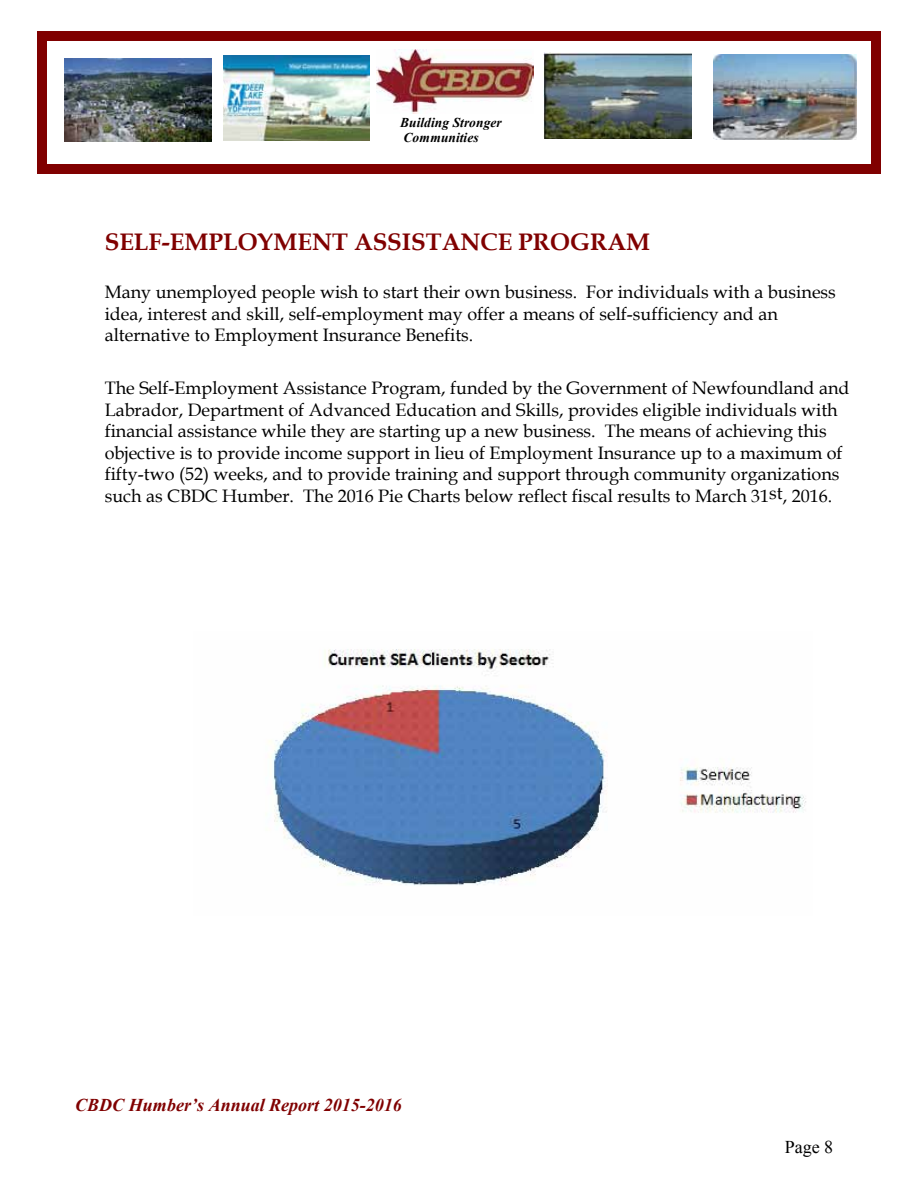
<style>
.page{position:relative;width:918px;height:1188px;background:#fff}
.page>*{position:absolute;margin:0;border:0;box-sizing:border-box;transform-origin:0 0}
.t1{font:700 24px "Book Antiqua";color:#800000}
.t2{font:18px/21.6px "Book Antiqua";color:#000}
.t3{font:italic 700 18px "Times New Roman";color:#800000}
.t4{font:18px "Times New Roman";color:#000}
.t5{font:italic 700 13.5px/15.6px "Times New Roman";color:#000}
</style>
<div class="page">
<img style="left:64px;top:58px;width:148px;height:84px">
<img style="left:543px;top:52px;width:148px;height:87px">
<img style="left:713px;top:54px;width:143px;height:86px">
<img style="left:376px;top:50px;width:157px;height:63px">
<img style="left:223px;top:56px;width:147px;height:84px">
<hr style="left:46px;top:40px;width:1px;height:126px;background:#800000">
<hr style="left:871px;top:40px;width:1px;height:126px;background:#800000">
<hr style="left:46px;top:40px;width:826px;height:1px;background:#800000">
<hr style="left:46px;top:164px;width:826px;height:2px;background:#800000">
<div style="left:40px;top:34px;width:6px;height:137px;background:#800000"></div>
<div style="left:872px;top:34px;width:6px;height:137px;background:#800000"></div>
<div style="left:40px;top:34px;width:838px;height:6px;background:#800000"></div>
<div style="left:40px;top:166px;width:838px;height:5px;background:#800000"></div>
<hr style="left:37px;top:31px;width:3px;height:143px;background:#800000">
<hr style="left:878px;top:31px;width:3px;height:143px;background:#800000">
<hr style="left:37px;top:31px;width:844px;height:3px;background:#800000">
<hr style="left:37px;top:171px;width:844px;height:3px;background:#800000">
<img style="left:269px;top:649px;width:537px;height:237px">
<p class="t5" style="left:400px;top:114px;width:103px">Building Stronger<br>Communities</p>
<h1 class="t1" style="left:105px;top:226px;width:547px">SELF-EMPLOYMENT ASSISTANCE PROGRAM</h1>
<p class="t2" style="left:105px;top:281px;width:733px">Many unemployed people wish to start their own business. For individuals with a business idea, interest and skill, self-employment may offer a means of self-sufficiency and an alternative to Employment Insurance Benefits.</p>
<p class="t2" style="left:105px;top:377px;width:746px">The Self-Employment Assistance Program, funded by the Government of Newfoundland and Labrador, Department of Advanced Education and Skills, provides eligible individuals with financial assistance while they are starting up a new business. The means of achieving this objective is to provide income support in lieu of Employment Insurance up to a maximum of fifty-two (52) weeks, and to provide training and support through community organizations such as CBDC Humber. The 2016 Pie Charts below reflect fiscal results to March 31st, 2016.</p>
<p class="t3" style="left:75px;top:1093px;width:328px">CBDC Humber’s Annual Report 2015-2016</p>
<p class="t4" style="left:785px;top:1135px;width:50px">Page 8</p>
</div>
